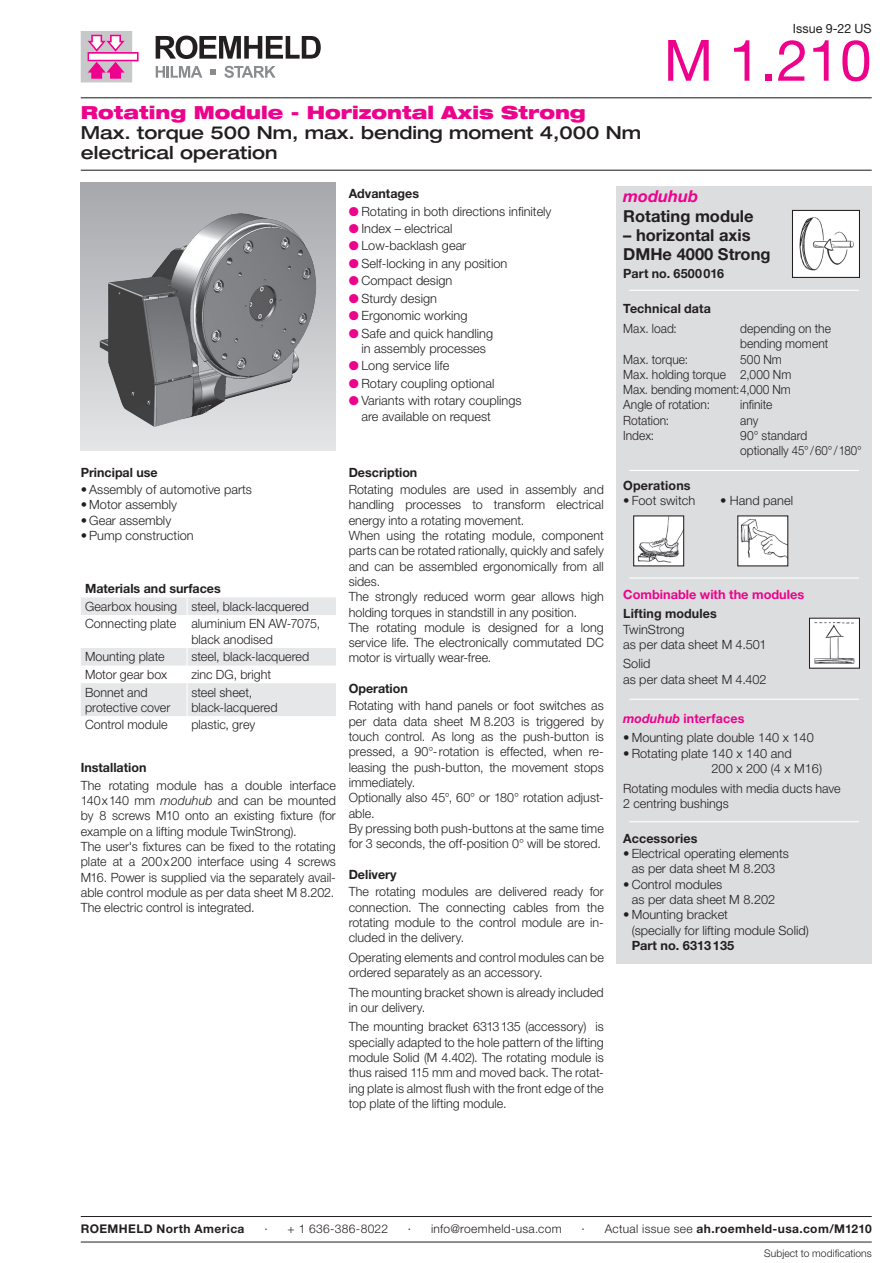
<style>
.page{position:relative;width:893px;height:1263px;background:#fff}
.page>*{position:absolute;margin:0;border:0;box-sizing:border-box;transform-origin:0 0}
.t1{font:57px "Helvetica Neue LT Pro";color:#ed028c}
.t2{font:500 expanded 18px/20.2px "Helvetica Neue LT Pro";color:#231f20}
.t3{font:900 expanded 18px "Helvetica Neue LT Pro";color:#ed028c}
.t4{font:700 16.5px/19.2px "Helvetica Neue LT Pro";color:#231f20}
.t5{font:italic 700 16.5px "Helvetica Neue LT Pro";color:#ed028c}
.t6{font:300 12.75px/15.3px "Helvetica Neue LT Pro";color:#231f20}
.t7{font:300 12.75px/15.3px "Helvetica Neue LT Pro";color:#231f20;scale:.94 1}
.t8{font:700 12.75px "Helvetica Neue LT Pro";color:#231f20}
.t9{font:700 12.75px "Helvetica Neue LT Pro";color:#ed028c}
.t10{font:12.75px "Helvetica Neue LT Pro";color:#231f20}
.t11{font:700 12px "Helvetica Neue LT Pro";letter-spacing:.035em;color:#231f20}
.t12{font:300 12px "Helvetica Neue LT Pro";letter-spacing:.025em;color:#231f20}
.t13{font:300 10.5px "Helvetica Neue LT Pro";letter-spacing:.01em;color:#231f20}
.s1{color:#ed028c}
.s2{font-style:italic}
.s3{font-weight:300}
</style>
<div class="page">
<svg style="left:156px;top:36px;width:165px;height:23px"></svg>
<svg style="left:156px;top:66px;width:46px;height:12px"></svg>
<svg style="left:224px;top:66px;width:52px;height:12px"></svg>
<svg style="left:210px;top:69px;width:6px;height:6px"></svg>
<svg style="left:81px;top:31px;width:58px;height:51px"></svg>
<hr style="left:81px;top:170px;width:791px;height:1px;background:#231f20">
<hr style="left:81px;top:97px;width:791px;height:1px;background:#231f20">
<div style="left:81px;top:183px;width:255px;height:268px;background:linear-gradient(to bottom,#a7a8ac,#e4e5e7)"></div>
<div style="left:617px;top:186px;width:255px;height:778px;background:#dcdddf"></div>
<div style="left:792px;top:210px;width:67px;height:67px;background:#fff"></div>
<img style="left:799px;top:217px;width:55px;height:54px">
<div style="left:792px;top:210px;width:68px;height:68px;border:1px solid #231f20"></div>
<hr style="left:629px;top:290px;width:230px;height:1px;background:#fff">
<hr style="left:629px;top:470px;width:230px;height:1px;background:#fff">
<hr style="left:629px;top:577px;width:230px;height:2px;background:#fff">
<img style="left:635px;top:517px;width:47px;height:47px">
<div style="left:633px;top:515px;width:51px;height:51px;border:1px solid #231f20"></div>
<img style="left:739px;top:517px;width:47px;height:47px">
<div style="left:809px;top:618px;width:50px;height:50px;background:#fff"></div>
<img style="left:814px;top:622px;width:41px;height:42px">
<div style="left:809px;top:618px;width:51px;height:51px;border:1px solid #231f20"></div>
<svg style="left:81px;top:597px;width:255px;height:119px"></svg>
<hr style="left:629px;top:699px;width:230px;height:1px;background:#fff">
<hr style="left:629px;top:821px;width:230px;height:1px;background:#fff">
<hr style="left:81px;top:1242px;width:791px;height:1px;background:#231f20">
<hr style="left:81px;top:1216px;width:791px;height:1px;background:#231f20">
<img style="left:93px;top:210px;width:240px;height:224px">
<p class="t10" style="left:793px;top:20px;width:80px">Issue 9-22 US</p>
<h2 class="t3" style="left:81px;top:101px;width:507px">Rotating Module - Horizontal Axis Strong</h2>
<h2 class="t2" style="left:81px;top:122px;width:562px">Max. torque 500 Nm, max. bending moment 4,000 Nm electrical operation</h2>
<h1 class="t1" style="left:664px;top:25px;width:210px">M 1.210</h1>
<p class="t8" style="left:349px;top:186px;width:72px">Advantages</p>
<p class="t6" style="left:349px;top:203px;width:204px"><span class="s1">●</span> Rotating in both directions infinitely</p>
<p class="t6" style="left:349px;top:221px;width:105px"><span class="s1">●</span> Index – electrical</p>
<p class="t6" style="left:349px;top:238px;width:119px"><span class="s1">●</span> Low-backlash gear</p>
<p class="t6" style="left:349px;top:255px;width:160px"><span class="s1">●</span> Self-locking in any position</p>
<p class="t6" style="left:349px;top:273px;width:105px"><span class="s1">●</span> Compact design</p>
<p class="t6" style="left:349px;top:290px;width:90px"><span class="s1">●</span> Sturdy design</p>
<p class="t6" style="left:349px;top:308px;width:120px"><span class="s1">●</span> Ergonomic working</p>
<p class="t6" style="left:349px;top:325px;width:146px;text-align:center"><span class="s1">●</span> Safe and quick handling in assembly processes</p>
<p class="t6" style="left:349px;top:358px;width:102px"><span class="s1">●</span> Long service life</p>
<p class="t6" style="left:349px;top:375px;width:147px"><span class="s1">●</span> Rotary coupling optional</p>
<p class="t6" style="left:361px;top:393px;width:162px;text-indent:-13px"><span class="s1">●</span> Variants with rotary couplings are available on request</p>
<p class="t8" style="left:81px;top:464px;width:79px">Principal use</p>
<p class="t6" style="left:81px;top:482px;width:173px">• Assembly of automotive parts</p>
<p class="t6" style="left:81px;top:497px;width:98px">• Motor assembly</p>
<p class="t6" style="left:81px;top:512px;width:92px">• Gear assembly</p>
<p class="t6" style="left:81px;top:527px;width:114px">• Pump construction</p>
<p class="t8" style="left:85px;top:581px;width:137px">Materials and surfaces</p>
<p class="t6" style="left:85px;top:597px;width:237px;line-height:17.5px">Gearbox housing steel, black-lacquered<br>Connecting plate aluminium EN AW-7075,</p>
<p class="t6" style="left:191px;top:631px;width:83px">black anodised</p>
<p class="t6" style="left:85px;top:649px;width:81px">Mounting plate</p>
<p class="t6" style="left:191px;top:649px;width:119px">steel, black-lacquered</p>
<p class="t6" style="left:85px;top:666px;width:84px">Motor gear box</p>
<p class="t6" style="left:191px;top:666px;width:81px">zinc DG, bright</p>
<p class="t6" style="left:85px;top:684px;width:87px">Bonnet and protective cover</p>
<p class="t6" style="left:191px;top:684px;width:88px">steel sheet, black-lacquered</p>
<p class="t6" style="left:85px;top:717px;width:84px">Control module</p>
<p class="t6" style="left:191px;top:717px;width:65px">plastic, grey</p>
<p class="t8" style="left:81px;top:760px;width:67px">Installation</p>
<p class="t6" style="left:81px;top:777px;width:257px">The rotating module has a double interface 140x140 mm <span class="s2">moduhub</span> and can be mounted by 8 screws M10 onto an existing fixture (for example on a lifting module TwinStrong).<br>The user's fixtures can be fixed to the rotating plate at a 200x200 interface using 4 screws M16. Power is supplied via the separately avail&shy;able control module as per data sheet M 8.202.<br>The electric control is integrated.</p>
<p class="t8" style="left:349px;top:464px;width:70px">Description</p>
<p class="t6" style="left:349px;top:482px;width:257px">Rotating modules are used in assembly and handling processes to transform electrical energy into a rotating movement.<br>When using the rotating module, component parts can be rotated rationally, quickly and safely and can be assembled ergonomically from all sides.<br>The strongly reduced worm gear allows high holding torques in standstill in any position.<br>The rotating module is designed for a long service life. The electronically commutated DC motor is virtually wear-free.</p>
<p class="t8" style="left:349px;top:681px;width:61px">Operation</p>
<p class="t6" style="left:349px;top:698px;width:257px">Rotating with hand panels or foot switches as per data data sheet M 8.203 is triggered by touch control. As long as the push-button is pressed, a 90°-rotation is effected, when re&shy;leasing the push-button, the movement stops immediately.<br>Optionally also 45°, 60° or 180° rotation adjust&shy;able.<br>By pressing both push-buttons at the same time for 3 seconds, the off-position 0° will be stored.</p>
<p class="t8" style="left:349px;top:866px;width:49px">Delivery</p>
<p class="t6" style="left:349px;top:884px;width:257px;text-align:justify">The rotating modules are delivered ready for connection. The connecting cables from the rotating module to the control module are in&shy;cluded in the delivery.</p>
<p class="t6" style="left:349px;top:949px;width:257px">Operating elements and control modules can be ordered separately as an accessory.</p>
<p class="t6" style="left:349px;top:984px;width:257px">The mounting bracket shown is already included in our delivery.</p>
<p class="t6" style="left:349px;top:1019px;width:257px;text-align:justify">The mounting bracket 6313135 (accessory) is specially adapted to the hole pattern of the lifting module Solid (M 4.402). The rotating module is thus raised 115 mm and moved back. The rotat&shy;ing plate is almost flush with the front edge of the top plate of the lifting module.</p>
<p class="t5" style="left:623px;top:186px;width:77px">moduhub</p>
<p class="t4" style="left:623px;top:206px;width:132px">Rotating module</p>
<p class="t4" style="left:623px;top:225px;width:149px">– horizontal axis<br>DMHe 4000 Strong</p>
<p class="t8" style="left:623px;top:265px;width:102px">Part no. 6500016</p>
<p class="t8" style="left:623px;top:301px;width:89px">Technical data</p>
<p class="t7" style="left:623px;top:320px;width:59px">Max. load:</p>
<p class="t7" style="left:740px;top:320px;width:98px">depending on the bending moment</p>
<p class="t7" style="left:623px;top:351px;width:71px">Max. torque:</p>
<p class="t7" style="left:623px;top:351px;width:180px;text-indent:117px">500 Nm<br>Max. holding torque 2,000 Nm<br>Max. bending moment:4,000 Nm<br>Angle of rotation:</p>
<p class="t7" style="left:740px;top:397px;width:36px">infinite</p>
<p class="t7" style="left:623px;top:412px;width:50px">Rotation:</p>
<p class="t7" style="left:740px;top:412px;width:21px">any</p>
<p class="t7" style="left:623px;top:428px;width:35px">Index:</p>
<p class="t7" style="left:740px;top:428px;width:131px">90° standard<br>optionally 45°/60°/180°</p>
<p class="t8" style="left:623px;top:477px;width:69px">Operations</p>
<p class="t6" style="left:623px;top:493px;width:74px">• Foot switch</p>
<p class="t6" style="left:720px;top:493px;width:74px">• Hand panel</p>
<p class="t9" style="left:623px;top:586px;width:183px">Combinable with the modules</p>
<p class="t8" style="left:623px;top:606px;width:95px">Lifting modules</p>
<p class="t6" style="left:623px;top:621px;width:145px">TwinStrong<br>as per data sheet M 4.501</p>
<p class="t6" style="left:623px;top:656px;width:145px">Solid<br>as per data sheet M 4.402</p>
<p class="t9" style="left:623px;top:710px;width:123px"><span class="s2">moduhub</span> interfaces</p>
<p class="t6" style="left:623px;top:730px;width:192px">• Mounting plate double 140 x 140</p>
<p class="t6" style="left:711px;top:745px;width:112px;text-indent:-88px">• Rotating plate 140 x 140 and<br>200 x 200 (4 x M16)</p>
<p class="t6" style="left:623px;top:780px;width:219px">Rotating modules with media ducts have<br>2 centring bushings</p>
<p class="t8" style="left:623px;top:830px;width:76px">Accessories</p>
<p class="t6" style="left:623px;top:845px;width:167px;text-align:center">• Electrical operating elements as per data sheet M 8.203</p>
<p class="t6" style="left:632px;top:876px;width:145px;text-indent:-9px">• Control modules<br>as per data sheet M 8.202</p>
<p class="t6" style="left:632px;top:907px;width:179px;text-indent:-9px">• Mounting bracket<br>(specially for lifting module Solid)</p>
<p class="t8" style="left:632px;top:937px;width:104px">Part no. 6313135</p>
<p class="t11" style="left:81px;top:1222px;width:165px">ROEMHELD North America</p>
<p class="t12" style="left:264px;top:1222px;width:125px">· + 1 636-386-8022</p>
<p class="t12" style="left:408px;top:1222px;width:155px">· info@roemheld-usa.com</p>
<p class="t11" style="left:582px;top:1222px;width:292px"><span class="s3">· Actual issue see</span> ah.roemheld-usa.com/M1210</p>
<p class="t13" style="left:764px;top:1247px;width:109px">Subject to modifications</p>
</div>
